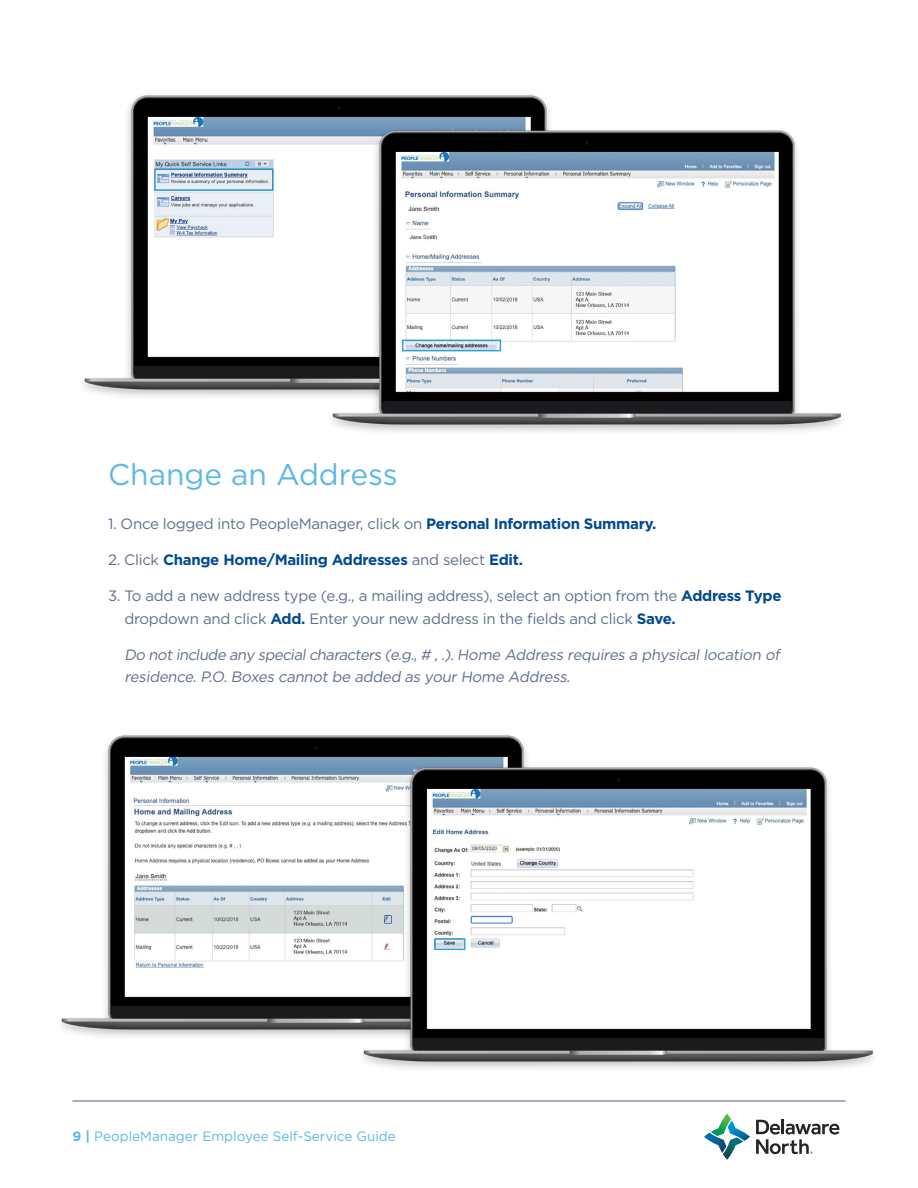
<style>
.page{position:relative;width:918px;height:1188px;background:#fff}
.page>*{position:absolute;margin:0;border:0;box-sizing:border-box;transform-origin:0 0}
.t1{font:30px "Gotham";color:#5cb7e7}
.t2{font:15px/22.5px "Gotham";letter-spacing:-.02em;color:#5f6e90}
.t3{font:italic 15px/22.5px "Gotham";color:#5f6e90}
.t4{font:700 15px "Gotham";letter-spacing:-.02em;color:#004990}
.t5{font:13.5px "Gotham";color:#5cb7e7}
.s1{font-weight:700;color:#004990}
.s2{font-weight:400;color:#5f6e90}
.s3{font-weight:700}
</style>
<div class="page">
<svg style="left:756px;top:1120px;width:83px;height:34px"></svg>
<svg style="left:704px;top:1114px;width:46px;height:46px"></svg>
<hr style="left:72px;top:1100px;width:774px;height:2px;background:#5f6e90">
<img style="left:83px;top:95px;width:467px;height:302px">
<img style="left:326px;top:129px;width:516px;height:303px">
<div style="left:154px;top:168px;width:120px;height:23px;border:2px solid #30a5dc"></div>
<div style="left:402px;top:340px;width:99px;height:11px;border:2px solid #30a5dc"></div>
<img style="left:61px;top:735px;width:467px;height:302px">
<img style="left:357px;top:765px;width:517px;height:304px">
<div style="left:434px;top:938px;width:31px;height:12px;border:2px solid #30a5dc"></div>
<h1 class="t1" style="left:108px;top:455px;width:291px">Change an Address</h1>
<p class="t2" style="left:108px;top:512px;width:550px">1. Once logged into PeopleManager, click on <span class="s1">Personal Information Summary.</span></p>
<p class="t4" style="left:108px;top:550px;width:417px"><span class="s2">2. Click</span> Change Home/Mailing Addresses <span class="s2">and select</span> Edit.</p>
<p class="t2" style="left:124px;top:584px;width:659px;text-indent:-16px">3. To add a new address type (e.g., a mailing address), select an option from the <span class="s1">Address Type </span>dropdown and click <span class="s1">Add.</span> Enter your new address in the fields and click <span class="s1">Save.</span></p>
<p class="t3" style="left:124px;top:643px;width:660px">Do notinclude any specialcharacters (e.g.,# ,.). Home Address requires a physical location of residence. P.O. Boxes cannot be added as your Home Address.</p>
<p class="t5" style="left:72px;top:1127px;width:325px"><span class="s3">9 |</span> PeopleManager Employee Self-Service Guide</p>
</div>
